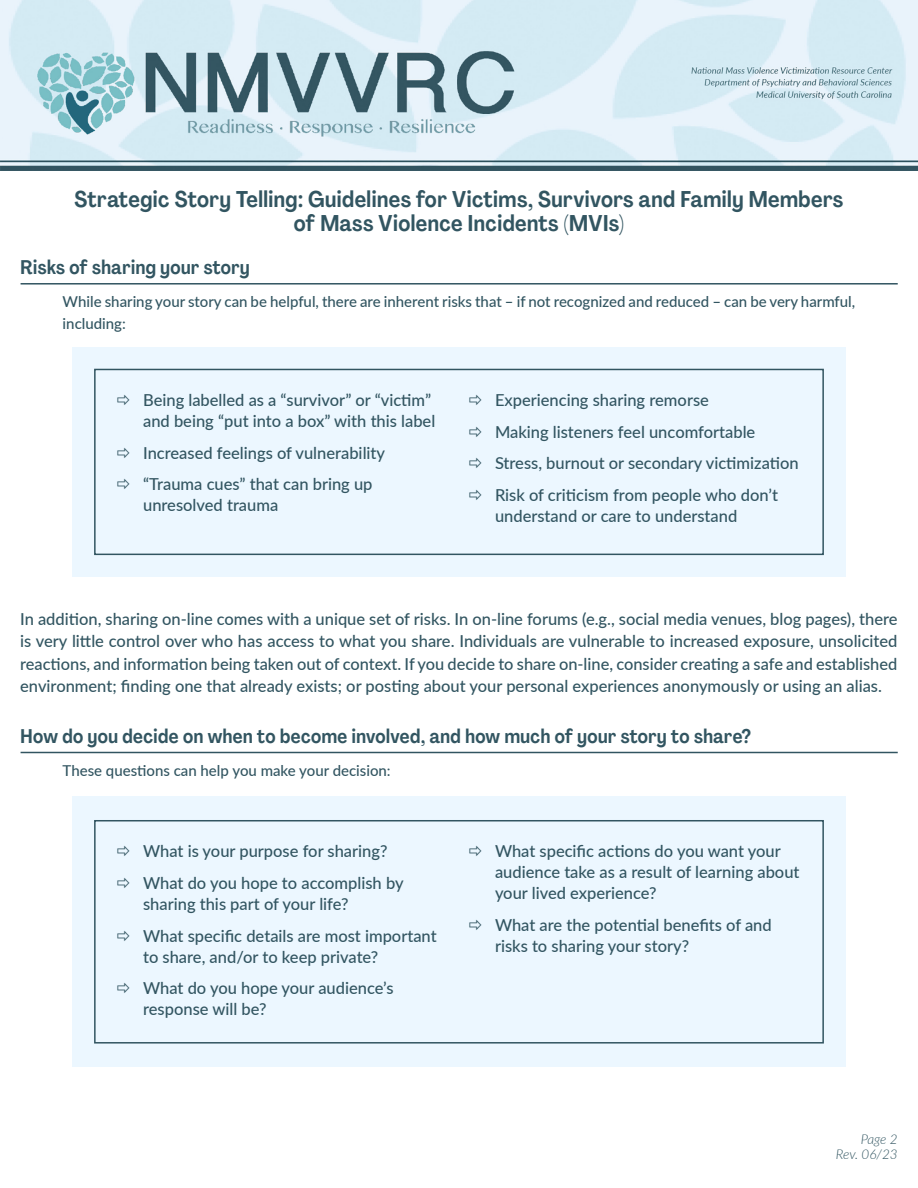
<style>
.page{position:relative;width:918px;height:1188px;background:#fff}
.page>*{position:absolute;margin:0;border:0;box-sizing:border-box;transform-origin:0 0}
.Tip_Sheet_Title{font:700 22.5px/24px "Agrandir Text";letter-spacing:-.01em;color:#325561;text-align:center;scale:.96 1}
.Sections{font:700 19.5px "Agrandir Text";letter-spacing:-.01em;color:#325561;scale:.95 1}
.Tip_Sheet_Body_Copy{font:500 16.5px/21px "Lato";color:#325561}
.Tip_Sheet_Body_Copy-2{font:500 15px/22.5px "Lato";color:#325561}
.Tip_Sheet_Body_Copy-3{font:italic 300 13.5px "Lato";letter-spacing:-.005em;color:#325561}
</style>
<div class="page">
<img style="left:0;top:0;width:918px;height:171px">
<hr style="left:21px;top:283px;width:877px;height:2px;background:#325561">
<div style="left:72px;top:347px;width:774px;height:230px;background:#ecf7ff"></div>
<div style="left:94px;top:369px;width:730px;height:186px;border:2px solid #325561"></div>
<hr style="left:21px;top:752px;width:877px;height:1px;background:#325561">
<div style="left:72px;top:796px;width:774px;height:271px;background:#ecf7ff"></div>
<div style="left:94px;top:820px;width:730px;height:224px;border:2px solid #325561"></div>
<p class="Tip_Sheet_Title" style="left:74px;top:187px;width:803px">Strategic Story Telling: Guidelines for Victims, Survivors and Family Members of Mass Violence Incidents (MVIs)</p>
<p class="Sections" style="left:20px;top:255px;width:243px">Risks of sharing your story</p>
<p class="Tip_Sheet_Body_Copy-2" style="left:63px;top:290px;width:794px">While sharing your story can be helpful, there are inherent risks that – if not recognized and reduced – can be very harmful, including:</p>
<p class="Tip_Sheet_Body_Copy" style="left:143px;top:389px;width:294px">Being labelled as a “survivor” or “victim” and being “put into a box” with this label</p>
<p class="Tip_Sheet_Body_Copy" style="left:143px;top:441px;width:244px">Increased feelings of vulnerability</p>
<p class="Tip_Sheet_Body_Copy" style="left:143px;top:473px;width:231px">“Trauma cues” that can bring up unresolved trauma</p>
<p class="Tip_Sheet_Body_Copy" style="left:495px;top:389px;width:215px">Experiencing sharing remorse</p>
<p class="Tip_Sheet_Body_Copy" style="left:495px;top:420px;width:262px">Making listeners feel uncomfortable</p>
<p class="Tip_Sheet_Body_Copy" style="left:495px;top:452px;width:305px">Stress, burnout or secondary victimization</p>
<p class="Tip_Sheet_Body_Copy" style="left:495px;top:484px;width:285px">Risk of criticism from people who don’t understand or care to understand</p>
<p class="Tip_Sheet_Body_Copy" style="left:20px;top:607px;width:879px;line-height:22.5px;text-align:justify">In addition, sharing on-line comes with a unique set of risks. In on-line forums (e.g., social media venues, blog pages), there is very little control over who has access to what you share. Individuals are vulnerable to increased exposure, unsolicited reactions, and information being taken out of context. If you decide to share on-line, consider creating a safe and established environment; finding one that already exists; or posting about your personal experiences anonymously or using an alias.</p>
<p class="Sections" style="left:20px;top:724px;width:771px">How do you decide on when to become involved, and how much of your story to share?</p>
<p class="Tip_Sheet_Body_Copy-2" style="left:63px;top:758px;width:330px">These questions can help you make your decision:</p>
<p class="Tip_Sheet_Body_Copy" style="left:143px;top:840px;width:246px">What is your purpose for sharing?</p>
<p class="Tip_Sheet_Body_Copy" style="left:143px;top:872px;width:262px">What do you hope to accomplish by sharing this part of your life?</p>
<p class="Tip_Sheet_Body_Copy" style="left:143px;top:924px;width:295px">What specific details are most important to share, and/or to keep private?</p>
<p class="Tip_Sheet_Body_Copy" style="left:143px;top:977px;width:252px">What do you hope your audience’s response will be?</p>
<p class="Tip_Sheet_Body_Copy" style="left:495px;top:840px;width:306px">What specific actions do you want your audience take as a result of learning about your lived experience?</p>
<p class="Tip_Sheet_Body_Copy" style="left:495px;top:914px;width:278px">What are the potential benefits of and risks to sharing your story?</p>
<p class="Tip_Sheet_Body_Copy-3" style="left:861px;top:1130px;width:39px">Page 2</p>
<p class="Tip_Sheet_Body_Copy-3" style="left:836px;top:1145px;width:63px">Rev. 06/23</p>
</div>
